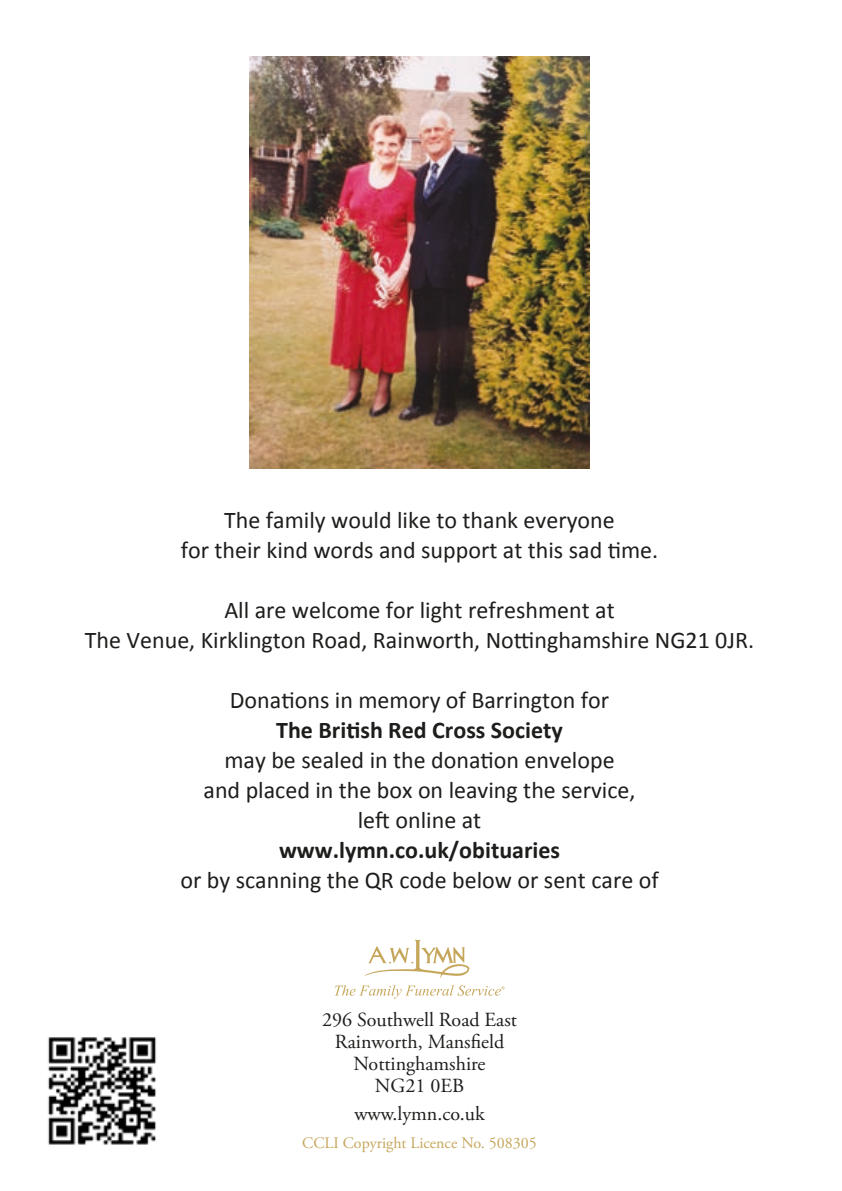
<style>
.page{position:relative;width:842px;height:1191px;background:#fff}
.page>*{position:absolute;margin:0;border:0;box-sizing:border-box;transform-origin:0 0}
.t1{font:24px/30px "Calibri";color:#1d1d1b;text-align:center}
.t2{font:700 24px "Calibri";color:#1d1d1b}
.t3{font:20px/22px "Adobe Garamond Pro";color:#1d1d1b;text-align:center}
.t4{font:16px "Adobe Garamond Pro";color:#c6a65b}
</style>
<div class="page">
<img style="left:249px;top:57px;width:341px;height:411px">
<svg style="left:334px;top:939px;width:171px;height:59px"></svg>
<img style="left:48px;top:1037px;width:108px;height:108px">
<p class="t1" style="left:181px;top:505px;width:479px">The family would like to thank everyone<br>for their kind words and support at this sad time.</p>
<p class="t1" style="left:85px;top:595px;width:671px">All are welcome for light refreshment at<br>The Venue, Kirklington Road, Rainworth, Nottinghamshire NG21 0JR.</p>
<p class="t1" style="left:230px;top:685px;width:381px">Donations in memory of Barrington for</p>
<p class="t2" style="left:276px;top:715px;width:288px">The British Red Cross Society</p>
<p class="t1" style="left:204px;top:745px;width:433px">may be sealed in the donation envelope and placed in the box on leaving the service, left online at</p>
<p class="t2" style="left:279px;top:835px;width:283px">www.lymn.co.uk/obituaries</p>
<p class="t1" style="left:180px;top:865px;width:480px">or by scanning the QR code below or sent care of</p>
<p class="t3" style="left:322px;top:1009px;width:196px">296 Southwell Road East<br>Rainworth, Mansfield<br>Nottinghamshire<br>NG21 0EB</p>
<p class="t3" style="left:354px;top:1103px;width:132px">www.lymn.co.uk</p>
<p class="t4" style="left:302px;top:1133px;width:236px">CCLI Copyright Licence No. 508305</p>
</div>
